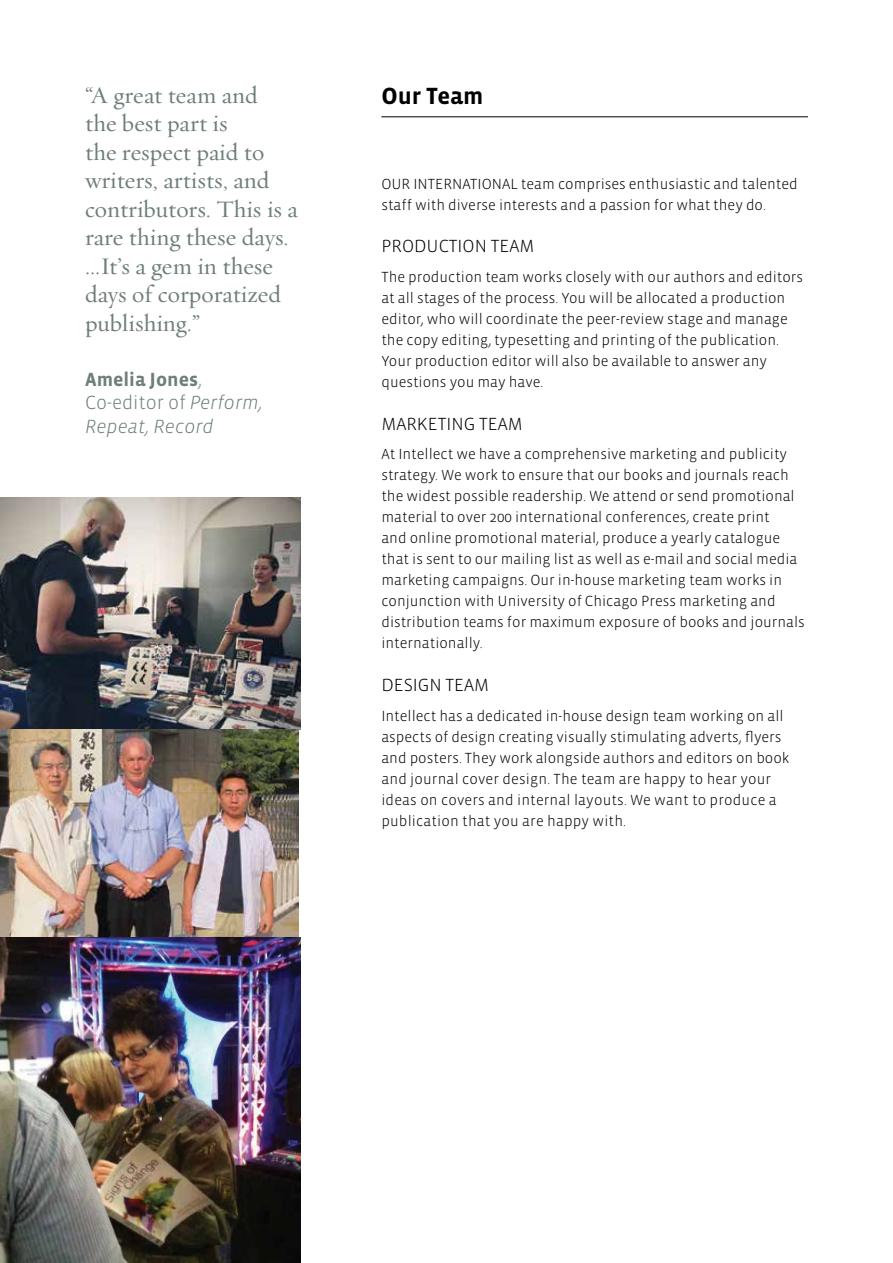
<style>
.page{position:relative;width:893px;height:1263px;background:#fff}
.page>*{position:absolute;margin:0;border:0;box-sizing:border-box;transform-origin:0 0}
.t1{font:24px/28.5px "Requiem Text HTF Roman";color:#6e7e7a}
.t2{font:700 24px "Vista Sans";color:#000}
.t3{font:italic 300 19.5px/23.4px "Vista Sans";color:#6e7e7a}
.t4{font:300 18px "Vista Sans";color:#000}
.t5{font:300 15px/21px "Vista Sans";color:#000}
.s1{font-weight:700;font-style:normal}
.s2{font-style:normal}
</style>
<div class="page">
<hr style="left:381px;top:117px;width:427px;height:1px;background:#000">
<img style="left:0;top:497px;width:301px;height:232px">
<img style="left:0;top:729px;width:298px;height:209px">
<img style="left:0;top:938px;width:301px;height:325px">
<h1 class="t1" style="left:85px;top:81px;width:214px">“A great team and<br>the best part is<br>the respect paid to writers, artists, and contributors. This is a rare thing these days. ...It’s a gem in these days of corporatized publishing.”</h1>
<h2 class="t3" style="left:85px;top:368px;width:179px"><span class="s1">Amelia Jones</span><span class="s2">,<br>Co-editor of</span> Perform,<br>Repeat, Record</h2>
<h1 class="t2" style="left:381px;top:84px;width:104px">Our Team</h1>
<p class="t5" style="left:381px;top:174px;width:418px;text-indent:139px">team comprises enthusiastic and talented staff with diverse interests and a passion for what they do.</p>
<p class="t4" style="left:381px;top:237px;width:22px">Product</p>
<p class="t4" style="left:458px;top:237px;width:45px">ion team</p>
<p class="t5" style="left:381px;top:267px;width:423px">The production team works closely with our authors and editors at all stages of the process. You will be allocated a production editor, who will coordinate the peer-review stage and manage the copy editing, typesetting and printing of the publication.<br>Your production editor will also be available to answer any questions you may have.</p>
<p class="t4" style="left:381px;top:414px;width:26px">Market</p>
<p class="t4" style="left:446px;top:414px;width:45px">ing team</p>
<p class="t5" style="left:381px;top:444px;width:425px">At I ntellect we have a comprehensive marketing and publicity strategy. We work to ensure that our books and journals reach the widest possible readership. We attend or send promotional material to over 200 international conferences, create print<br>and online promotional material, produce a yearly catalogue that is sent to our mailing list as well as e-mail and social media marketing campaigns. Our in-house marketing team works in conjunction with University of Chicago Press marketing and distribution teams for maximum exposure of books and journals internationally.</p>
<p class="t4" style="left:381px;top:676px;width:76px">Design team</p>
<p class="t5" style="left:381px;top:705px;width:410px">I ntellect has a dedicated in-house design team working on all aspects of design creating visually stimulating adverts, flyers and posters. They work alongside authors and editors on book and journal cover design. The team are happy to hear your ideas on covers and internal layouts. We want to produce a publication that you are happy with.</p>
<p class="t5" style="left:381px;top:174px;width:11px">our</p>
<p class="t5" style="left:413px;top:174px;width:14px">internat</p>
<p class="t5" style="left:478px;top:174px;width:14px">ional</p>
</div>
